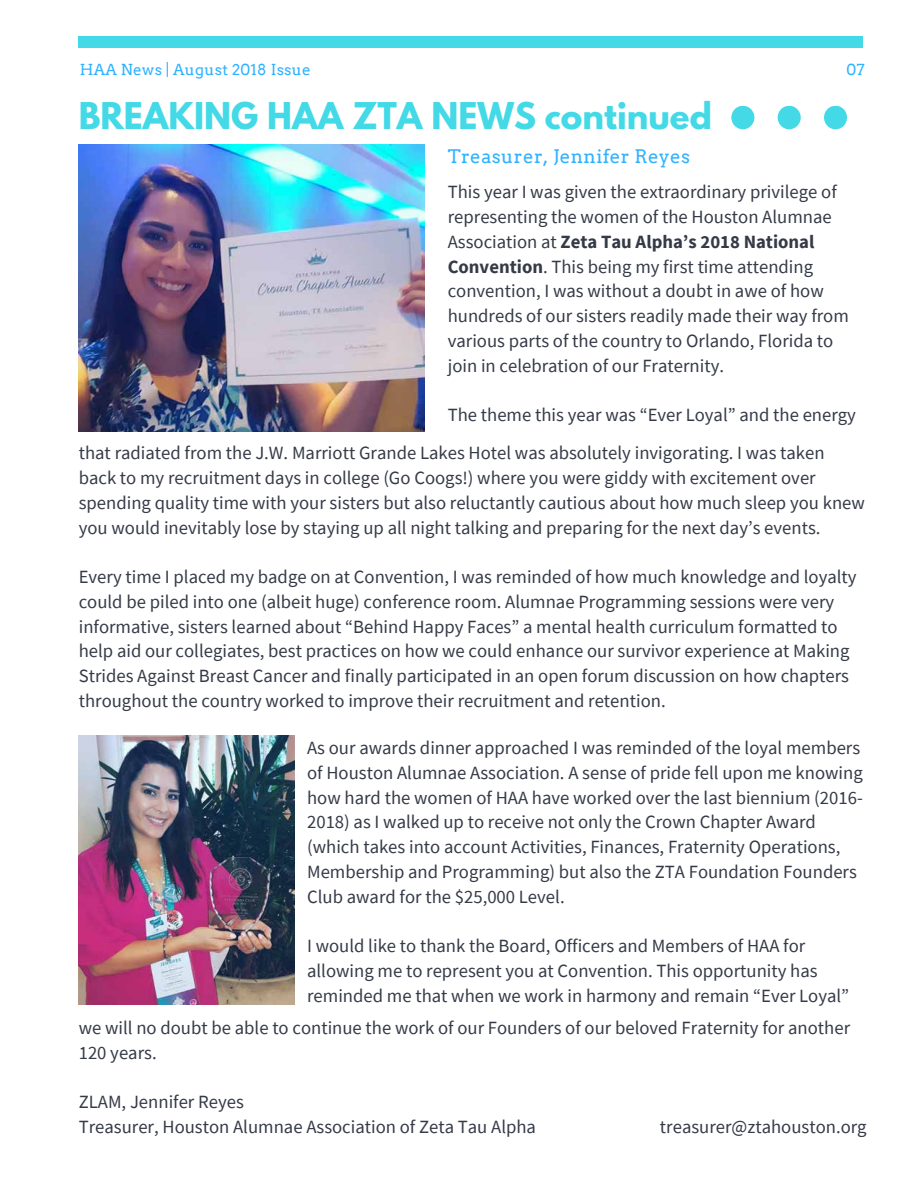
<style>
.page{position:relative;width:918px;height:1188px;background:#fff}
.page>*{position:absolute;margin:0;border:0;box-sizing:border-box;transform-origin:0 0}
.t1{font:700 32.7px "League Spartan";color:#44d9e6}
.t2{font:18.75px/24.8px "Source Sans Pro";color:#353a47}
.t3{font:18.75px "Arvo";letter-spacing:.02em;color:#2eb2ff}
.t4{font:15.15px "Arvo";letter-spacing:.02em;color:#2eb2ff}
.s1{font-weight:700}
</style>
<div class="page">
<img style="left:79px;top:144px;width:345px;height:288px">
<div style="left:79px;top:36px;width:784px;height:11px;background:#44d9e6"></div>
<svg style="left:731px;top:106px;width:23px;height:23px"></svg>
<div style="left:778px;top:106px;width:23px;height:23px;background:#44d9e6;border-radius:50%"></div>
<div style="left:824px;top:106px;width:23px;height:23px;background:#44d9e6;border-radius:50%"></div>
<img style="left:79px;top:736px;width:216px;height:269px">
<p class="t4" style="left:80px;top:60px;width:233px">HAA News | August 2018 Issue</p>
<p class="t4" style="left:847px;top:60px;width:20px">07</p>
<h1 class="t1" style="left:79px;top:99px;width:635px">BREAKING HAA ZTA NEWS continued</h1>
<p class="t3" style="left:448px;top:145px;width:244px">Treasurer, Jennifer Reyes</p>
<p class="t2" style="left:448px;top:179px;width:403px">This year I was given the extraordinary privilege of representing the women of the Houston Alumnae Association at <span class="s1">Zeta Tau Alpha’s 2018 National Convention</span>. This being my first time attending convention, I was without a doubt in awe of how hundreds of our sisters readily made their way from various parts of the country to Orlando, Florida to join in celebration of our Fraternity.</p>
<p class="t2" style="left:79px;top:395px;width:779px;line-height:38.2px;text-indent:369px">The theme this year was “Ever Loyal” and the energy that radiated from the J.W. Marriott Grande Lakes Hotel was absolutely invigorating. I was taken</p>
<p class="t2" style="left:79px;top:465px;width:788px">back to my recruitment days in college (Go Coogs!) where you were giddy with excitement over spending quality time with your sisters but also reluctantly cautious about how much sleep you knew you would inevitably lose by staying up all night talking and preparing for the next day’s events.</p>
<p class="t2" style="left:79px;top:564px;width:779px">Every time I placed my badge on at Convention, I was reminded of how much knowledge and loyalty could be piled into one (albeit huge) conference room. Alumnae Programming sessions were very informative, sisters learned about “Behind Happy Faces” a mental health curriculum formatted to help aid our collegiates, best practices on how we could enhance our survivor experience at Making Strides Against Breast Cancer and finally participated in an open forum discussion on how chapters throughout the country worked to improve their recruitment and retention.</p>
<p class="t2" style="left:307px;top:735px;width:557px">As our awards dinner approached I was reminded of the loyal members of Houston Alumnae Association. A sense of pride fell upon me knowing how hard the women of HAA have worked over the last biennium (2016- 2018) as I walked up to receive not only the Crown Chapter Award (which takes into account Activities, Finances, Fraternity Operations, Membership and Programming) but also the ZTA Foundation Founders Club award for the $25,000 Level.</p>
<p class="t2" style="left:307px;top:933px;width:544px">I would like to thank the Board, Officers and Members of HAA for allowing me to represent you at Convention. This opportunity has reminded me that when we work in harmony and remain “Ever Loyal”</p>
<p class="t2" style="left:79px;top:1015px;width:773px">we will no doubt be able to continue the work of our Founders of our beloved Fraternity for another<br>120 years.</p>
<p class="t2" style="left:79px;top:1089px;width:459px">ZLAM, Jennifer Reyes<br>Treasurer, Houston Alumnae Association of Zeta Tau Alpha</p>
<p class="t2" style="left:660px;top:1114px;width:208px">treasurer@ztahouston.org</p>
</div>
